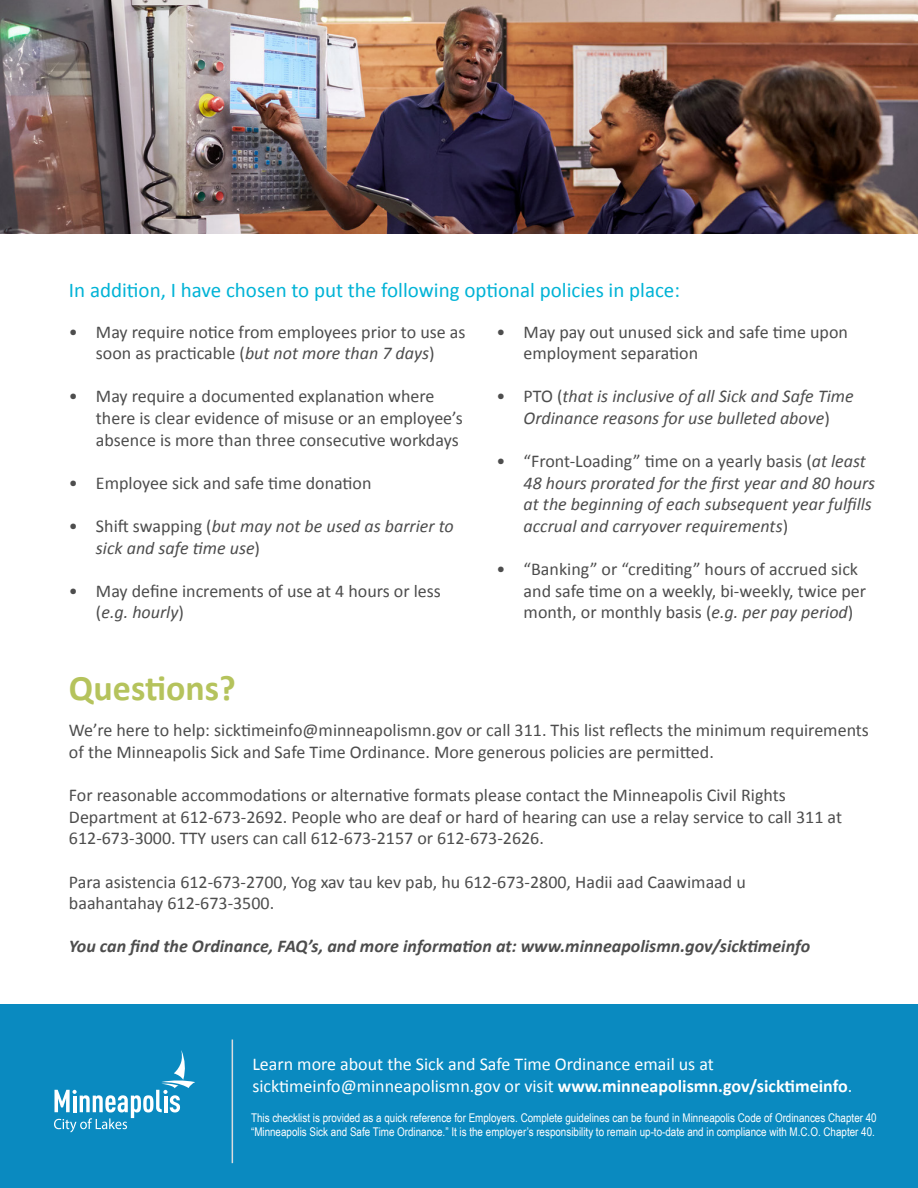
<style>
.page{position:relative;width:918px;height:1188px;background:#fff}
.page>*{position:absolute;margin:0;border:0;box-sizing:border-box;transform-origin:0 0}
.t1{font:700 36px "Calibri";color:#b5c35c}
.t2{font:21px "Calibri";color:#00b3d6}
.t3{font:18px/21.6px "Calibri";color:#4d4d4d}
.t4{font:italic 18px/21.6px "Calibri";color:#4d4d4d}
.t5{font:18px "Calibri";color:#fff}
.t6{font:italic 700 18px "Calibri";color:#4d4d4d}
.t7{font:12px/13.5px "Arial Narrow";color:#fff}
.s1{font-style:italic}
.s2{font-style:normal}
.s3{font-weight:700}
</style>
<div class="page">
<div style="left:0;top:1004px;width:918px;height:184px;background:#0a8ac0"></div>
<svg style="left:54px;top:1050px;width:141px;height:82px"></svg>
<hr style="left:232px;top:1040px;width:1px;height:123px;background:#dbdcde">
<img style="left:0;top:0;width:918px;height:233px">
<p class="t2" style="left:69px;top:276px;width:613px">In addition, I have chosen to put the following optional policies in place:</p>
<p class="t3" style="left:69px;top:321px;width:398px;text-align:center">• May require notice from employees prior to use as soon as practicable (<span class="s1">but not more than 7 days</span>)</p>
<p class="t3" style="left:96px;top:386px;width:368px;text-indent:-27px">• May require a documented explanation where there is clear evidence of misuse or an employee’s absence is more than three consecutive workdays</p>
<p class="t3" style="left:69px;top:472px;width:304px">• Employee sick and safe time donation</p>
<p class="t4" style="left:96px;top:514px;width:359px;text-indent:-27px"><span class="s2">• Shift swapping (</span>but may not be used as barrier to sick and safe time use<span class="s2">)</span></p>
<p class="t3" style="left:96px;top:580px;width:346px;text-indent:-27px">• May define increments of use at 4 hours or less (<span class="s1">e.g. hourly</span>)</p>
<p class="t3" style="left:524px;top:321px;width:326px;text-indent:-27px">• May pay out unused sick and safe time upon employment separation</p>
<p class="t4" style="left:497px;top:385px;width:359px;text-align:center"><span class="s2">• PTO (</span>that is inclusive of all Sick and Safe Time<br>Ordinance reasons for use bulleted above<span class="s2">)</span></p>
<p class="t4" style="left:524px;top:450px;width:353px;text-indent:-27px"><span class="s2">• “Front-Loading” time on a yearly basis (</span>at least 48 hours prorated for the first year and 80 hours at the beginning of each subsequent year fulfills accrual and carryover requirements<span class="s2">)</span></p>
<p class="t3" style="left:524px;top:558px;width:344px;text-indent:-27px">• “Banking” or “crediting” hours of accrued sick and safe time on a weekly, bi-weekly, twice per month, or monthly basis (<span class="s1">e.g. per pay period</span>)</p>
<p class="t1" style="left:69px;top:665px;width:168px">Questions?</p>
<p class="t3" style="left:69px;top:720px;width:802px">We’re here to help: sicktimeinfo@minneapolismn.gov or call 311. This list reflects the minimum requirements of the Minneapolis Sick and Safe Time Ordinance. More generous policies are permitted.</p>
<p class="t3" style="left:69px;top:785px;width:775px">For reasonable accommodations or alternative formats please contact the Minneapolis Civil Rights<br>Department at 612-673-2692. People who are deaf or hard of hearing can use a relay service to call 311 at<br>612-673-3000. TTY users can call 612-673-2157 or 612-673-2626.</p>
<p class="t3" style="left:69px;top:871px;width:678px">Para asistencia 612-673-2700, Yog xav tau kev pab, hu 612-673-2800, Hadii aad Caawimaad u baahantahay 612-673-3500.</p>
<p class="t6" style="left:69px;top:935px;width:743px">You can find the Ordinance, FAQ’s, and more information at: www.minneapolismn.gov/sicktimeinfo</p>
<p class="t5" style="left:252px;top:1053px;width:463px">Learn more about the Sick and Safe Time Ordinance email us at</p>
<p class="t5" style="left:252px;top:1074px;width:602px">sicktimeinfo@minneapolismn.gov or visit <span class="s3">www.minneapolismn.gov/sicktimeinfo</span>.</p>
<p class="t7" style="left:251px;top:1111px;width:627px">This checklist is provided as a quick reference for Employers. Complete guidelines can be found in Minneapolis Code of Ordinances Chapter 40 “Minneapolis Sick and Safe Time Ordinance.” It is the employer’s responsibility to remain up-to-date and in compliance with M.C.O. Chapter 40.</p>
</div>
